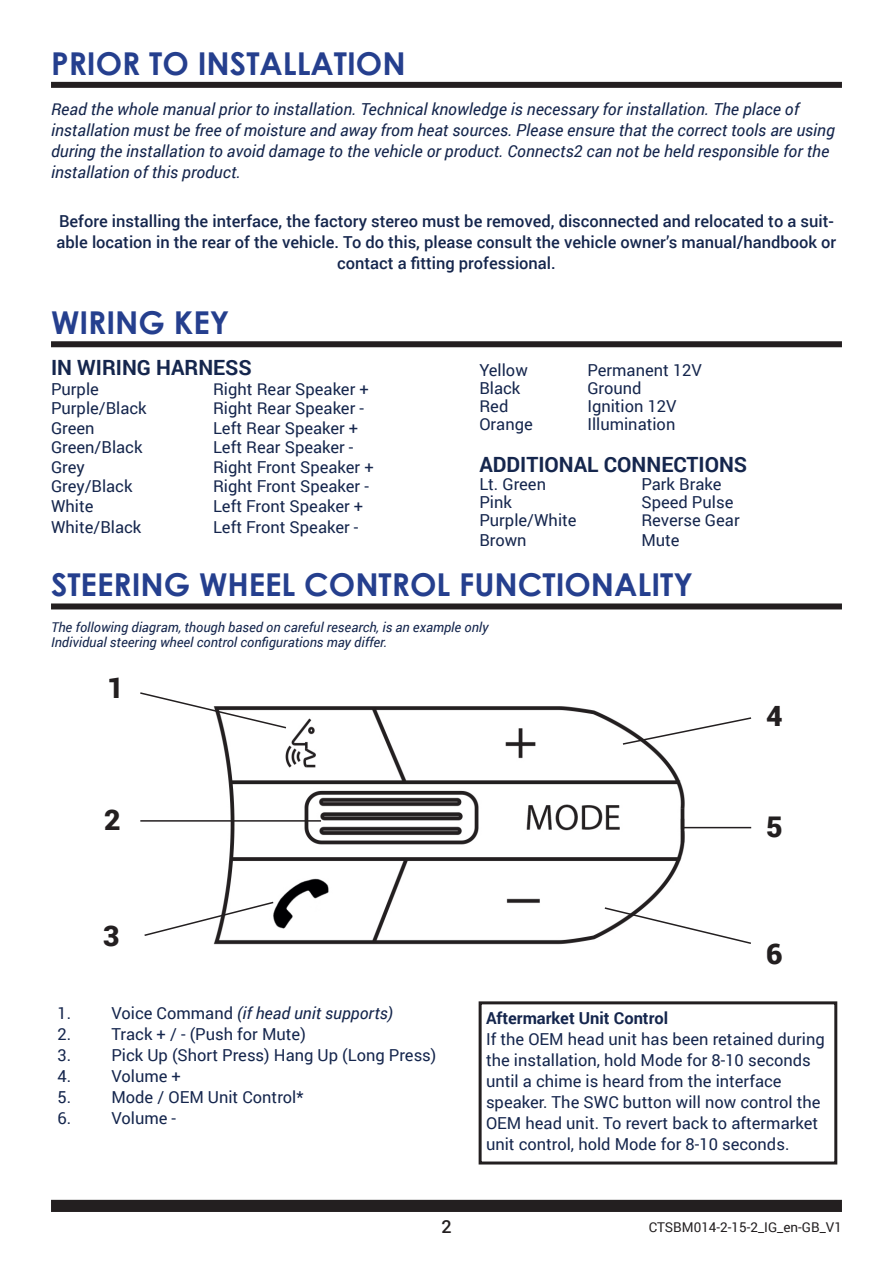
<style>
.page{position:relative;width:893px;height:1263px;background:#fff}
.page>*{position:absolute;margin:0;border:0;box-sizing:border-box;transform-origin:0 0}
.t1{font:700 31.5px "Century Gothic";color:#253f8e}
.t2{font:900 28.5px "Roboto";color:#231f20}
.t3{font:700 21px "Roboto";color:#15264d}
.t4{font:500 18px "Roboto";color:#231f20}
.t5{font:16.5px/21px "Roboto";color:#15264d}
.t6{font:italic 16.5px/21px "Roboto";color:#15264d}
.t7{font:500 16.5px/21px "Roboto";color:#15264d;text-align:center}
.t8{font:700 16.5px "Roboto";color:#15264d}
.t9{font:italic 13.5px "Roboto";color:#15264d}
.t10{font:13.5px "Roboto";color:#231f20}
.s1{font-style:normal}
</style>
<div class="page">
<div style="left:53px;top:1201px;width:787px;height:9px;background:#231f20"></div>
<div style="left:51px;top:1200px;width:791px;height:12px;border:3px solid #231f20"></div>
<img style="left:213px;top:706px;width:479px;height:239px">
<div style="left:51px;top:82px;width:791px;height:6px;border:3px solid #231f20"></div>
<div style="left:51px;top:341px;width:791px;height:6px;border:3px solid #231f20"></div>
<div style="left:51px;top:603px;width:791px;height:6px;border:3px solid #231f20"></div>
<svg style="left:140px;top:692px;width:148px;height:37px"></svg>
<hr style="left:140px;top:820px;width:181px;height:2px;background:#231f20">
<svg style="left:144px;top:900px;width:131px;height:37px"></svg>
<svg style="left:603px;top:906px;width:148px;height:39px"></svg>
<svg style="left:621px;top:716px;width:131px;height:30px"></svg>
<hr style="left:684px;top:827px;width:67px;height:1px;background:#231f20">
<div style="left:479px;top:1001px;width:358px;height:163px;border:3px solid #231f20"></div>
<p class="t1" style="left:51px;top:39px;width:356px">PRIOR TO INSTALLATION</p>
<p class="t6" style="left:51px;top:98px;width:785px">Read the whole manual prior to installation. Technical knowledge is necessary for installation. The place of installation must be free of moisture and away from heat sources. Please ensure that the correct tools are using during the installation to avoid damage to the vehicle or product. Connects2 can not be held responsible for the installation of this product.</p>
<p class="t7" style="left:57px;top:210px;width:781px">Before installing the interface, the factory stereo must be removed, disconnected and relocated to a suit&shy;able location in the rear of the vehicle. To do this, please consult the vehicle owner’s manual/handbook or contact a fitting professional.</p>
<p class="t1" style="left:51px;top:299px;width:180px">WIRING KEY</p>
<p class="t3" style="left:51px;top:353px;width:202px">IN WIRING HARNESS</p>
<p class="t5" style="left:51px;top:378px;width:49px">Purple</p>
<p class="t5" style="left:213px;top:378px;width:157px">Right Rear Speaker +</p>
<p class="t5" style="left:51px;top:397px;width:97px">Purple/Black</p>
<p class="t5" style="left:213px;top:397px;width:152px">Right Rear Speaker -</p>
<p class="t5" style="left:51px;top:417px;width:45px">Green</p>
<p class="t5" style="left:213px;top:417px;width:147px">Left Rear Speaker +</p>
<p class="t5" style="left:51px;top:436px;width:93px">Green/Black</p>
<p class="t5" style="left:213px;top:436px;width:142px">Left Rear Speaker -</p>
<p class="t5" style="left:51px;top:456px;width:35px">Grey</p>
<p class="t5" style="left:213px;top:456px;width:162px">Right Front Speaker +</p>
<p class="t5" style="left:51px;top:475px;width:83px">Grey/Black</p>
<p class="t5" style="left:213px;top:475px;width:157px">Right Front Speaker -</p>
<p class="t5" style="left:51px;top:495px;width:44px">White</p>
<p class="t5" style="left:213px;top:495px;width:152px">Left Front Speaker +</p>
<p class="t5" style="left:51px;top:516px;width:92px">White/Black</p>
<p class="t5" style="left:213px;top:516px;width:147px">Left Front Speaker -</p>
<p class="t5" style="left:479px;top:359px;width:50px">Yellow</p>
<p class="t5" style="left:587px;top:359px;width:116px">Permanent 12V</p>
<p class="t5" style="left:479px;top:377px;width:43px">Black</p>
<p class="t5" style="left:587px;top:377px;width:56px">Ground</p>
<p class="t5" style="left:479px;top:395px;width:31px">Red</p>
<p class="t5" style="left:587px;top:395px;width:91px">Ignition 12V</p>
<p class="t5" style="left:479px;top:413px;width:55px">Orange</p>
<p class="t5" style="left:587px;top:413px;width:89px">Illumination</p>
<p class="t3" style="left:479px;top:450px;width:269px">ADDITIONAL CONNECTIONS</p>
<p class="t5" style="left:479px;top:473px;width:68px">Lt. Green</p>
<p class="t5" style="left:641px;top:473px;width:82px">Park Brake</p>
<p class="t5" style="left:479px;top:491px;width:34px">Pink</p>
<p class="t5" style="left:641px;top:491px;width:94px">Speed Pulse</p>
<p class="t5" style="left:479px;top:509px;width:99px">Purple/White</p>
<p class="t5" style="left:641px;top:509px;width:100px">Reverse Gear</p>
<p class="t5" style="left:479px;top:529px;width:49px">Brown</p>
<p class="t5" style="left:641px;top:529px;width:40px">Mute</p>
<p class="t1" style="left:51px;top:561px;width:643px">STEERING WHEEL CONTROL FUNCTIONALITY</p>
<p class="t9" style="left:51px;top:617px;width:439px">The following diagram, though based on careful research, is an example only</p>
<p class="t9" style="left:51px;top:632px;width:338px">Individual steering wheel control configurations may differ.</p>
<p class="t2" style="left:108px;top:667px;width:18px">1</p>
<p class="t2" style="left:104px;top:800px;width:18px">2</p>
<p class="t2" style="left:103px;top:916px;width:18px">3</p>
<p class="t5" style="left:57px;top:1002px;width:15px">1.</p>
<p class="t6" style="left:111px;top:1002px;width:283px"><span class="s1">Voice Command</span> (if head unit supports)</p>
<p class="t5" style="left:57px;top:1023px;width:15px">2.</p>
<p class="t5" style="left:111px;top:1023px;width:196px">Track + / - (Push for Mute)</p>
<p class="t5" style="left:57px;top:1044px;width:15px">3.</p>
<p class="t5" style="left:111px;top:1044px;width:327px">Pick Up (Short Press) Hang Up (Long Press)</p>
<p class="t5" style="left:57px;top:1065px;width:15px">4.</p>
<p class="t5" style="left:111px;top:1065px;width:71px">Volume +</p>
<p class="t5" style="left:57px;top:1086px;width:15px">5.</p>
<p class="t5" style="left:111px;top:1086px;width:194px">Mode / OEM Unit Control*</p>
<p class="t5" style="left:57px;top:1107px;width:15px">6.</p>
<p class="t5" style="left:111px;top:1107px;width:66px">Volume -</p>
<p class="t2" style="left:766px;top:696px;width:18px">4</p>
<p class="t2" style="left:766px;top:807px;width:18px">5</p>
<p class="t2" style="left:766px;top:934px;width:18px">6</p>
<p class="t8" style="left:486px;top:1006px;width:184px">Aftermarket Unit Control</p>
<p class="t5" style="left:486px;top:1028px;width:340px">If the OEM head unit has been retained during the installation, hold Mode for 8-10 seconds until a chime is heard from the interface speaker. The SWC button will now control the OEM head unit. To revert back to aftermarket unit control, hold Mode for 8-10 seconds.</p>
<p class="t4" style="left:441px;top:1214px;width:12px">2</p>
<p class="t10" style="left:649px;top:1218px;width:195px">CTSBM014-2-15-2_IG_en-GB_V1</p>
</div>
